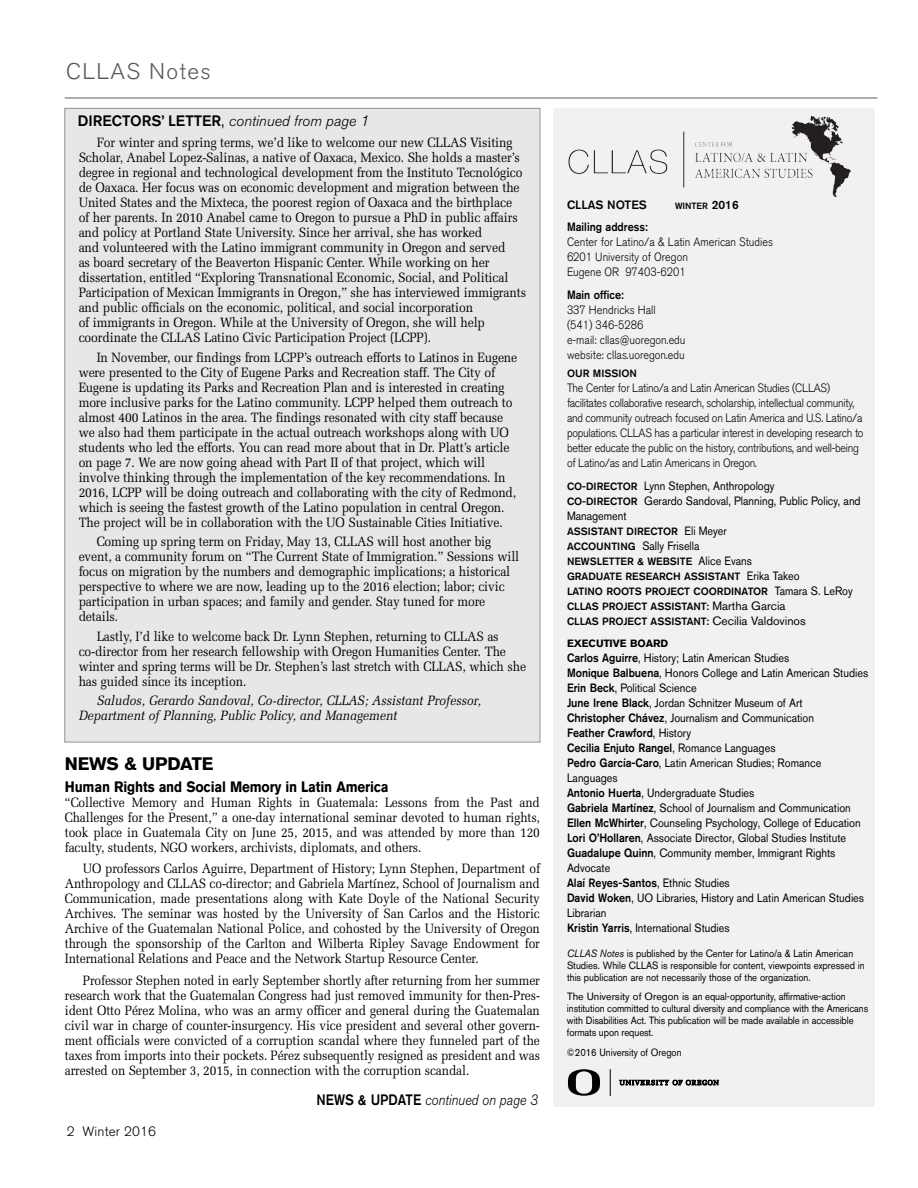
<style>
.page{position:relative;width:918px;height:1188px;background:#fff}
.page>*{position:absolute;margin:0;border:0;box-sizing:border-box;transform-origin:0 0}
.t1{font:300 22.5px "Akzidenz Grotesk BQ";letter-spacing:.06em;color:#58595b}
.t2{font:700 18px "Akzidenz Grotesk BQ";letter-spacing:-.01em;color:#000}
.t3{font:700 15px "Akzidenz Grotesk BQ";letter-spacing:-.01em;color:#000;scale:.89 1}
.t4{font:italic 300 15px "Akzidenz Grotesk BQ";color:#000}
.t5{font:italic 300 15px "Akzidenz Grotesk BQ";color:#000;scale:.88 1}
.t6{font:13.5px/15px "Melior";letter-spacing:-.01em;color:#000;scale:.9 1}
.t7{font:13.5px/15px "Melior";letter-spacing:-.01em;color:#000;text-align:justify;scale:.89 1}
.t8{font:italic 13.5px/15px "Melior";color:#000;scale:.9 1}
.t9{font:300 13.5px "Akzidenz Grotesk BQ";letter-spacing:.01em;color:#000}
.t10{font:12px/15px "Akzidenz Grotesk BQ";color:#000;scale:.9 1}
.t11{font:300 12px/15px "Akzidenz Grotesk BQ";letter-spacing:-.025em;color:#000;scale:.9 1}
.t12{font:300 12px/15px "Akzidenz Grotesk BQ";color:#000;scale:.9 1}
.t13{font:500 12px "Akzidenz Grotesk BQ";color:#000;scale:.9 1}
.t14{font:500 12px "Akzidenz Grotesk BQ";color:#000}
.t15{font:10.5px/12px "Akzidenz Grotesk BQ";letter-spacing:-.005em;color:#000}
.t16{font:500 10.5px/15px "Akzidenz Grotesk BQ";color:#000}
.t17{font:10.5px/12px "Akzidenz Grotesk BQ";letter-spacing:-.005em;color:#000;scale:.9 1}
.t18{font:700 10.5px "Akzidenz Grotesk BQ";color:#000}
.t19{font:500 9px "Akzidenz Grotesk BQ";color:#000}
.s1{font-weight:500;font-style:normal}
.s2{font-weight:400;font-style:normal}
.s3{font-size:12px}
.s4{font-weight:500;font-size:10.5px}
.s5{font-weight:400;font-size:12px}
.s6{font-weight:500}
.s7{font-style:italic}
</style>
<div class="page">
<div style="left:554px;top:108px;width:321px;height:999px;background:#f1f1f2"></div>
<svg style="left:620px;top:1080px;width:99px;height:5px"></svg>
<svg style="left:610px;top:1069px;width:1px;height:27px"></svg>
<svg style="left:568px;top:1069px;width:32px;height:27px"></svg>
<hr style="left:65px;top:97px;width:812px;height:2px;background:#939598">
<div style="left:65px;top:108px;width:475px;height:634px;background:#e6e7e8"></div>
<img style="left:568px;top:116px;width:283px;height:81px">
<h1 class="t1" style="left:66px;top:59px;width:146px">CLLAS Notes</h1>
<p class="t4" style="left:78px;top:112px;width:293px"><span class="s1">DIRECTORS’ LETTER</span><span class="s2">,</span> continued from page 1</p>
<p class="t6" style="left:79px;top:135px;width:499px;text-indent:18px">For winter and spring terms, we’d like to welcome our new CLLAS Visiting Scholar, Anabel Lopez-Salinas, a native of Oaxaca, Mexico. She holds a master’s degree in regional and technological development from the Instituto Tecnológico de Oaxaca. Her focus was on economic development and migration between the United States and the Mixteca, the poorest region of Oaxaca and the birthplace of her parents. In 2010 Anabel came to Oregon to pursue a PhD in public affairs and policy at Portland State University. Since her arrival, she has worked<br>and volunteered with the Latino immigrant community in Oregon and served<br>as board secretary of the Beaverton Hispanic Center. While working on her dissertation, entitled “Exploring Transnational Economic, Social, and Political Participation of Mexican Immigrants in Oregon,” she has interviewed immigrants and public officials on the economic, political, and social incorporation<br>of immigrants in Oregon. While at the University of Oregon, she will help coordinate the CLLAS Latino Civic Participation Project (LCPP).</p>
<p class="t6" style="left:79px;top:349px;width:489px;text-indent:18px">In November, our findings from LCPP’s outreach efforts to Latinos in Eugene were presented to the City of Eugene Parks and Recreation staff. The City of Eugene is updating its Parks and Recreation Plan and is interested in creating more inclusive parks for the Latino community. LCPP helped them outreach to almost 400 Latinos in the area. The findings resonated with city staff because we also had them participate in the actual outreach workshops along with UO students who led the efforts. You can read more about that in Dr. Platt’s article on page 7. We are now going ahead with Part II of that project, which will involve thinking through the implementation of the key recommendations. In 2016, LCPP will be doing outreach and collaborating with the city of Redmond, which is seeing the fastest growth of the Latino population in central Oregon.<br>The project will be in collaboration with the UO Sustainable Cities Initiative.</p>
<p class="t6" style="left:79px;top:534px;width:491px;text-indent:18px">Coming up spring term on Friday, May 13, CLLAS will host another big event, a community forum on “The Current State of Immigration.” Sessions will focus on migration by the numbers and demographic implications; a historical perspective to where we are now, leading up to the 2016 election; labor; civic participation in urban spaces; and family and gender. Stay tuned for more details.</p>
<p class="t6" style="left:79px;top:629px;width:499px;text-indent:18px">Lastly, I’d like to welcome back Dr. Lynn Stephen, returning to CLLAS as co-director from her research fellowship with Oregon Humanities Center. The winter and spring terms will be Dr. Stephen’s last stretch with CLLAS, which she has guided since its inception.</p>
<p class="t8" style="left:79px;top:693px;width:449px;text-indent:18px">Saludos, Gerardo Sandoval, Co-director, CLLAS; Assistant Professor,<br>Department of Planning, Public Policy, and Management</p>
<h2 class="t2" style="left:65px;top:753px;width:150px">NEWS &amp; UPDATE</h2>
<p class="t3" style="left:65px;top:778px;width:365px">Human Rights and Social Memory in Latin America</p>
<p class="t7" style="left:65px;top:795px;width:535px">“Collective Memory and Human Rights in Guatemala: Lessons from the Past and Challenges for the Present,” a one-day international seminar devoted to human rights, took place in Guatemala City on June 25, 2015, and was attended by more than 120 faculty, students, NGO workers, archivists, diplomats, and others.</p>
<p class="t7" style="left:65px;top:861px;width:535px;text-indent:18px">UO professors Carlos Aguirre, Department of History; Lynn Stephen, Department of Anthropology and CLLAS co-director; and Gabriela Martínez, School of Journalism and Communication, made presentations along with Kate Doyle of the National Security Archives. The seminar was hosted by the University of San Carlos and the Historic Archive of the Guatemalan National Police, and cohosted by the University of Oregon through the sponsorship of the Carlton and Wilberta Ripley Savage Endowment for International Relations and Peace and the Network Startup Resource Center.</p>
<p class="t7" style="left:65px;top:973px;width:535px;text-indent:18px">Professor Stephen noted in early September shortly after returning from her summer research work that the Guatemalan Congress had just removed immunity for then-Pres&shy;ident Otto Pérez Molina, who was an army officer and general during the Guatemalan civil war in charge of counter-insurgency. His vice president and several other govern&shy;ment officials were convicted of a corruption scandal where they funneled part of the taxes from imports into their pockets. Pérez subsequently resigned as president and was arrested on September 3, 2015, in connection with the corruption scandal.</p>
<p class="t5" style="left:316px;top:1091px;width:253px"><span class="s1">NEWS &amp; UPDATE</span> continued on page 3</p>
<p class="t9" style="left:67px;top:1124px;width:91px">2 Winter 2016</p>
<p class="t14" style="left:567px;top:197px;width:81px">CLLAS NOTES</p>
<p class="t19" style="left:675px;top:200px;width:65px">WINTER <span class="s3">2016</span></p>
<p class="t13" style="left:567px;top:219px;width:91px">Mailing address:</p>
<p class="t12" style="left:567px;top:235px;width:230px">Center for Latino/a &amp; Latin American Studies<br>6201 University of Oregon<br>Eugene OR 97403-6201</p>
<p class="t13" style="left:567px;top:287px;width:65px">Main office:</p>
<p class="t12" style="left:567px;top:302px;width:133px">337 Hendricks Hall<br>(541) 346-5286<br>e-mail: cllas@uoregon.edu website: cllas.uoregon.edu</p>
<p class="t16" style="left:567px;top:366px;width:72px">OUR MISSION</p>
<p class="t11" style="left:567px;top:381px;width:331px">The Center for Latino/a and Latin American Studies (CLLAS) facilitates collaborative research, scholarship, intellectual community, and community outreach focused on Latin America and U.S. Latino/a populations. CLLAS has a particular interest in developing research to better educate the public on the history, contributions, and well-being of Latino/as and Latin Americans in Oregon.</p>
<p class="t10" style="left:567px;top:478px;width:328px"><span class="s4">CO-DIRECTOR</span> Lynn Stephen, Anthropology<br><span class="s4">CO-DIRECTOR</span> Gerardo Sandoval, Planning, Public Policy, and<br>Management</p>
<p class="t16" style="left:567px;top:523px;width:161px">ASSISTANT DIRECTOR <span class="s5">Eli Meyer</span></p>
<p class="t10" style="left:567px;top:538px;width:149px"><span class="s4">ACCOUNTING</span> Sally Frisella</p>
<p class="t16" style="left:567px;top:553px;width:287px">NEWSLETTER &amp; WEBSITE <span class="s5">Alice Evans<br></span>GRADUATE RESEARCH ASSISTANT <span class="s5">Erika Takeo<br></span>LATINO ROOTS PROJECT COORDINATOR <span class="s5">Tamara S. LeRoy </span>CLLAS PROJECT ASSISTANT: <span class="s5">Martha Garcia<br></span>CLLAS PROJECT ASSISTANT: <span class="s5">Cecilia Valdovinos</span></p>
<p class="t18" style="left:567px;top:638px;width:103px">EXECUTIVE BOARD</p>
<p class="t10" style="left:567px;top:650px;width:336px"><span class="s6">Carlos Aguirre</span>, History; Latin American Studies<br><span class="s6">Monique Balbuena</span>, Honors College and Latin American Studies <span class="s6">Erin Beck</span>, Political Science<br><span class="s6">June Irene Black</span>, Jordan Schnitzer Museum of Art<br><span class="s6">Christopher Chávez</span>, Journalism and Communication<br><span class="s6">Feather Crawford</span>, History<br><span class="s6">Cecilia Enjuto Rangel</span>, Romance Languages<br><span class="s6">Pedro García-Caro</span>, Latin American Studies; Romance Languages<br><span class="s6">Antonio Huerta</span>, Undergraduate Studies<br><span class="s6">Gabriela Martínez</span>, School of Journalism and Communication <span class="s6">Ellen McWhirter</span>, Counseling Psychology, College of Education <span class="s6">Lori O’Hollaren</span>, Associate Director, Global Studies Institute <span class="s6">Guadalupe Quinn</span>, Community member, Immigrant Rights Advocate<br><span class="s6">Alaí Reyes-Santos</span>, Ethnic Studies<br><span class="s6">David Woken</span>, UO Libraries, History and Latin American Studies Librarian<br><span class="s6">Kristin Yarris</span>, International Studies</p>
<p class="t17" style="left:567px;top:947px;width:332px"><span class="s7">CLLAS</span> <span class="s7">Notes</span> is published by the Center for Latino/a &amp; Latin American<br>Studies. While CLLAS is responsible for content, viewpoints expressed in this publication are not necessarily those of the organization.</p>
<p class="t15" style="left:567px;top:990px;width:303px">The University of Oregon is an equal-opportunity, affirmative-action institution committed to cultural diversity and compliance with the Americans with Disabilities Act. This publication will be made available in accessible formats upon request.</p>
<p class="t17" style="left:567px;top:1046px;width:129px">©2016 University of Oregon</p>
</div>
